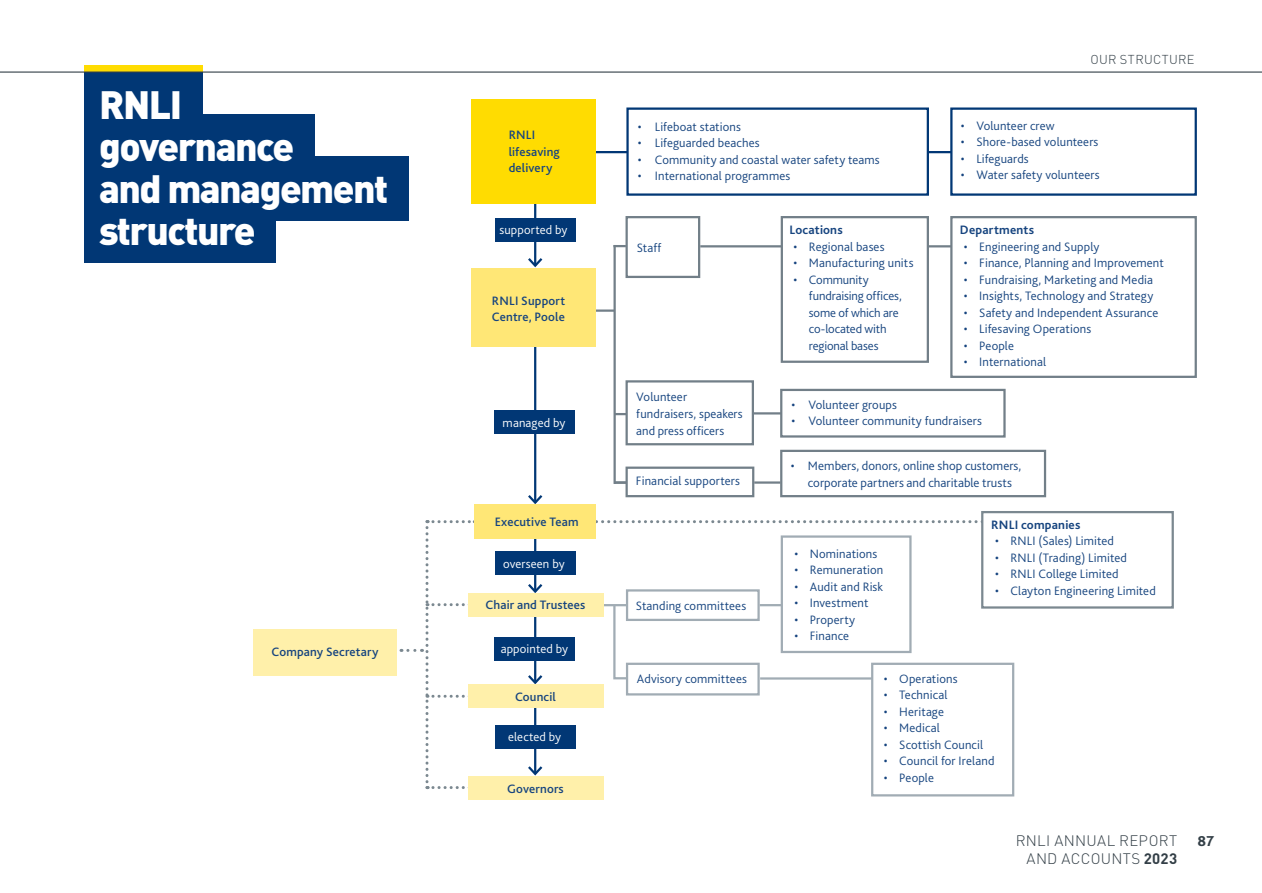
<style>
.page{position:relative;width:1262px;height:893px;background:#fff}
.page>*{position:absolute;margin:0;border:0;box-sizing:border-box;transform-origin:0 0}
.t1{font:900 39px "DINOT";letter-spacing:-.04em;color:#fff}
.t2{font:300 15px "DINOT";letter-spacing:.02em;color:#333f47}
.t3{font:800 15px "Bliss 2";color:#333f47}
.t4{font:300 12.9px "Bliss 2";color:#16447f}
.Body{font:300 12.75px/16.5px "Bliss 2";letter-spacing:.01em;color:#16447f}
.Body-2{font:500 12.75px/16.5px "Bliss 2";letter-spacing:.015em;color:#16447f}
.Body-3{font:300 12.75px/16.5px "Bliss 2";letter-spacing:-.01em;color:#16447f}
.Body-4{font:300 12.75px "Bliss 2";letter-spacing:.01em;color:#fff}
.Body-5{font:700 12.75px "Bliss 2";letter-spacing:.015em;color:#16447f}
.page_navigation_Top_right{font:300 12.75px "DINOT";letter-spacing:.025em;color:#333f47}
.s1{font-size:12.75px}
.s2{font-weight:700}
</style>
<div class="page">
<svg style="left:584px;top:520px;width:397px;height:22px"></svg>
<svg style="left:408px;top:520px;width:67px;height:268px"></svg>
<svg style="left:595px;top:309px;width:18px;height:2px"></svg>
<hr style="left:603px;top:603px;width:24px;height:3px;background:#a1acb4">
<hr style="left:534px;top:343px;width:2px;height:159px;background:#013775">
<svg style="left:528px;top:492px;width:15px;height:12px"></svg>
<hr style="left:534px;top:538px;width:2px;height:53px;background:#013775">
<svg style="left:528px;top:581px;width:15px;height:12px"></svg>
<hr style="left:534px;top:616px;width:2px;height:66px;background:#013775">
<svg style="left:528px;top:672px;width:15px;height:12px"></svg>
<hr style="left:534px;top:707px;width:2px;height:66px;background:#013775">
<svg style="left:528px;top:763px;width:15px;height:12px"></svg>
<div style="left:471px;top:268px;width:124px;height:78px;background:#ffe776"></div>
<div style="left:468px;top:593px;width:135px;height:23px;background:#fff0aa"></div>
<div style="left:468px;top:684px;width:135px;height:23px;background:#fff0aa"></div>
<div style="left:468px;top:775px;width:135px;height:23px;background:#fff0aa"></div>
<hr style="left:595px;top:151px;width:32px;height:2px;background:#013775">
<div style="left:626px;top:107px;width:302px;height:89px;border:2px solid #013775"></div>
<div style="left:950px;top:107px;width:246px;height:89px;border:2px solid #013775"></div>
<hr style="left:613px;top:245px;width:2px;height:238px;background:#727f88">
<svg style="left:613px;top:245px;width:12px;height:2px"></svg>
<svg style="left:615px;top:413px;width:10px;height:2px"></svg>
<div style="left:950px;top:216px;width:246px;height:162px;border:2px solid #727f88"></div>
<div style="left:780px;top:216px;width:148px;height:146px;border:2px solid #727f88"></div>
<div style="left:625px;top:216px;width:75px;height:62px;border:2px solid #727f88"></div>
<div style="left:780px;top:388px;width:225px;height:49px;border:2px solid #727f88"></div>
<div style="left:625px;top:380px;width:129px;height:65px;border:2px solid #727f88"></div>
<svg style="left:615px;top:481px;width:10px;height:2px"></svg>
<div style="left:780px;top:449px;width:266px;height:48px;border:2px solid #727f88"></div>
<div style="left:625px;top:466px;width:129px;height:31px;border:2px solid #727f88"></div>
<div style="left:474px;top:504px;width:121px;height:34px;background:#ffe776"></div>
<div style="left:981px;top:510px;width:192px;height:98px;background:#fff;border:2px solid #7b8890"></div>
<div style="left:626px;top:589px;width:133px;height:31px;border:2px solid #a1acb4"></div>
<div style="left:626px;top:662px;width:133px;height:33px;border:2px solid #a1acb4"></div>
<div style="left:871px;top:662px;width:143px;height:134px;border:2px solid #a1acb4"></div>
<div style="left:780px;top:535px;width:131px;height:117px;border:2px solid #a1acb4"></div>
<hr style="left:927px;top:151px;width:24px;height:2px;background:#013775">
<hr style="left:700px;top:245px;width:81px;height:2px;background:#727f88">
<hr style="left:927px;top:245px;width:24px;height:2px;background:#727f88">
<hr style="left:753px;top:412px;width:28px;height:2px;background:#727f88">
<hr style="left:754px;top:481px;width:26px;height:2px;background:#727f88">
<hr style="left:760px;top:677px;width:112px;height:2px;background:#a1acb4">
<hr style="left:759px;top:603px;width:22px;height:3px;background:#a1acb4">
<div style="left:494px;top:410px;width:81px;height:24px;background:#013775"></div>
<div style="left:495px;top:551px;width:80px;height:23px;background:#013775"></div>
<div style="left:494px;top:637px;width:81px;height:23px;background:#013775"></div>
<div style="left:495px;top:725px;width:81px;height:23px;background:#013775"></div>
<hr style="left:534px;top:200px;width:2px;height:65px;background:#013775">
<svg style="left:528px;top:255px;width:15px;height:13px"></svg>
<div style="left:494px;top:218px;width:81px;height:24px;background:#013775"></div>
<div style="left:471px;top:99px;width:124px;height:105px;background:#ffdc01"></div>
<div style="left:254px;top:629px;width:143px;height:46px;background:#fff0aa"></div>
<div style="left:84px;top:72px;width:118px;height:64px;background:#013775"></div>
<div style="left:84px;top:114px;width:230px;height:64px;background:#013775"></div>
<div style="left:84px;top:156px;width:324px;height:64px;background:#013775"></div>
<div style="left:84px;top:198px;width:192px;height:64px;background:#013775"></div>
<div style="left:84px;top:65px;width:118px;height:7px;background:#ffdc01"></div>
<svg style="left:612px;top:603px;width:17px;height:77px"></svg>
<hr style="left:0;top:71px;width:1261px;height:2px;background:#333f47">
<p class="t1" style="left:99px;top:78px;width:84px">RNLI</p>
<p class="t1" style="left:99px;top:120px;width:196px">governance</p>
<p class="t1" style="left:99px;top:162px;width:290px">and management</p>
<p class="t1" style="left:99px;top:204px;width:158px">structure</p>
<p class="Body-2" style="left:271px;top:642px;width:108px">Company Secretary</p>
<p class="Body-2" style="left:508px;top:126px;width:53px">RNLI lifesaving delivery</p>
<p class="Body-4" style="left:499px;top:222px;width:70px">supported by</p>
<p class="Body-2" style="left:492px;top:292px;width:75px">RNLI Support<br>Centre, Poole</p>
<p class="Body-4" style="left:502px;top:414px;width:64px">managed by</p>
<p class="Body" style="left:638px;top:118px;width:105px">• Lifeboat stations</p>
<p class="Body" style="left:638px;top:134px;width:123px">• Lifeguarded beaches</p>
<p class="Body" style="left:638px;top:151px;width:243px">• Community and coastal water safety teams</p>
<p class="Body" style="left:638px;top:167px;width:154px">• International programmes</p>
<p class="Body" style="left:636px;top:239px;width:26px">Staff</p>
<p class="Body-5" style="left:789px;top:222px;width:55px">Locations</p>
<p class="Body" style="left:793px;top:238px;width:93px">• Regional bases</p>
<p class="Body" style="left:793px;top:254px;width:122px">• Manufacturing units</p>
<p class="Body-3" style="left:808px;top:271px;width:94px;text-indent:-15px">• Community fundraising offices, some of which are co-located with regional bases</p>
<p class="page_navigation_Top_right" style="left:1090px;top:52px;width:106px">OUR STRUCTURE</p>
<p class="Body" style="left:960px;top:117px;width:95px">• Volunteer crew</p>
<p class="Body" style="left:960px;top:133px;width:139px">• Shore-based volunteers</p>
<p class="Body" style="left:960px;top:150px;width:69px">• Lifeguards</p>
<p class="Body" style="left:960px;top:166px;width:140px">• Water safety volunteers</p>
<p class="Body-5" style="left:959px;top:222px;width:76px">Departments</p>
<p class="Body" style="left:963px;top:238px;width:137px">• Engineering and Supply</p>
<p class="Body" style="left:963px;top:254px;width:201px">• Finance, Planning and Improvement</p>
<p class="Body" style="left:963px;top:271px;width:191px">• Fundraising, Marketing and Media</p>
<p class="Body" style="left:963px;top:287px;width:191px">• Insights, Technology and Strategy</p>
<p class="Body" style="left:963px;top:304px;width:196px">• Safety and Independent Assurance</p>
<p class="Body" style="left:963px;top:320px;width:129px">• Lifesaving Operations</p>
<p class="Body" style="left:963px;top:337px;width:52px">• People</p>
<p class="Body" style="left:963px;top:353px;width:84px">• International</p>
<p class="Body" style="left:636px;top:388px;width:108px">Volunteer fundraisers, speakers and press officers</p>
<p class="Body" style="left:791px;top:395px;width:107px">• Volunteer groups</p>
<p class="Body" style="left:791px;top:412px;width:192px">• Volunteer community fundraisers</p>
<p class="t4" style="left:790px;top:457px;width:232px"><span class="s1">• M</span>embers, donors, online shop customers,</p>
<p class="Body" style="left:636px;top:472px;width:105px">Financial supporters</p>
<p class="t4" style="left:807px;top:474px;width:206px">corporate partners and charitable trusts</p>
<p class="Body-2" style="left:494px;top:513px;width:85px">Executive Team</p>
<p class="Body-5" style="left:991px;top:516px;width:91px">RNLI companies</p>
<p class="Body" style="left:994px;top:532px;width:120px">• RNLI (Sales) Limited</p>
<p class="Body" style="left:994px;top:548px;width:133px">• RNLI (Trading) Limited</p>
<p class="Body" style="left:994px;top:565px;width:125px">• RNLI College Limited</p>
<p class="Body" style="left:994px;top:581px;width:162px">• Clayton Engineering Limited</p>
<p class="Body" style="left:636px;top:596px;width:112px">Standing committees</p>
<p class="Body" style="left:794px;top:544px;width:84px">• Nominations</p>
<p class="Body" style="left:794px;top:561px;width:90px">• Remuneration</p>
<p class="Body" style="left:794px;top:577px;width:90px">• Audit and Risk</p>
<p class="Body" style="left:794px;top:594px;width:76px">• Investment</p>
<p class="Body" style="left:794px;top:610px;width:62px">• Property</p>
<p class="Body" style="left:794px;top:627px;width:56px">• Finance</p>
<p class="Body-4" style="left:503px;top:555px;width:63px">overseen by</p>
<p class="Body-2" style="left:485px;top:595px;width:101px">Chair and Trustees</p>
<p class="Body-4" style="left:500px;top:641px;width:69px">appointed by</p>
<p class="Body-2" style="left:515px;top:688px;width:42px">Council</p>
<p class="Body-4" style="left:508px;top:728px;width:55px">elected by</p>
<p class="Body-2" style="left:507px;top:779px;width:58px">Governors</p>
<p class="Body" style="left:636px;top:670px;width:112px">Advisory committees</p>
<p class="Body" style="left:883px;top:669px;width:75px">• Operations</p>
<p class="Body" style="left:883px;top:686px;width:65px">• Technical</p>
<p class="Body" style="left:883px;top:702px;width:62px">• Heritage</p>
<p class="Body" style="left:883px;top:719px;width:58px">• Medical</p>
<p class="Body" style="left:883px;top:735px;width:101px">• Scottish Council</p>
<p class="Body" style="left:883px;top:752px;width:112px">• Council for Ireland</p>
<p class="Body" style="left:883px;top:768px;width:52px">• People</p>
<p class="t2" style="left:1015px;top:831px;width:163px">RNLI ANNUAL REPORT</p>
<p class="t3" style="left:1197px;top:831px;width:18px">87</p>
<p class="t2" style="left:1026px;top:849px;width:152px">AND ACCOUNTS <span class="s2">2023</span></p>
</div>
